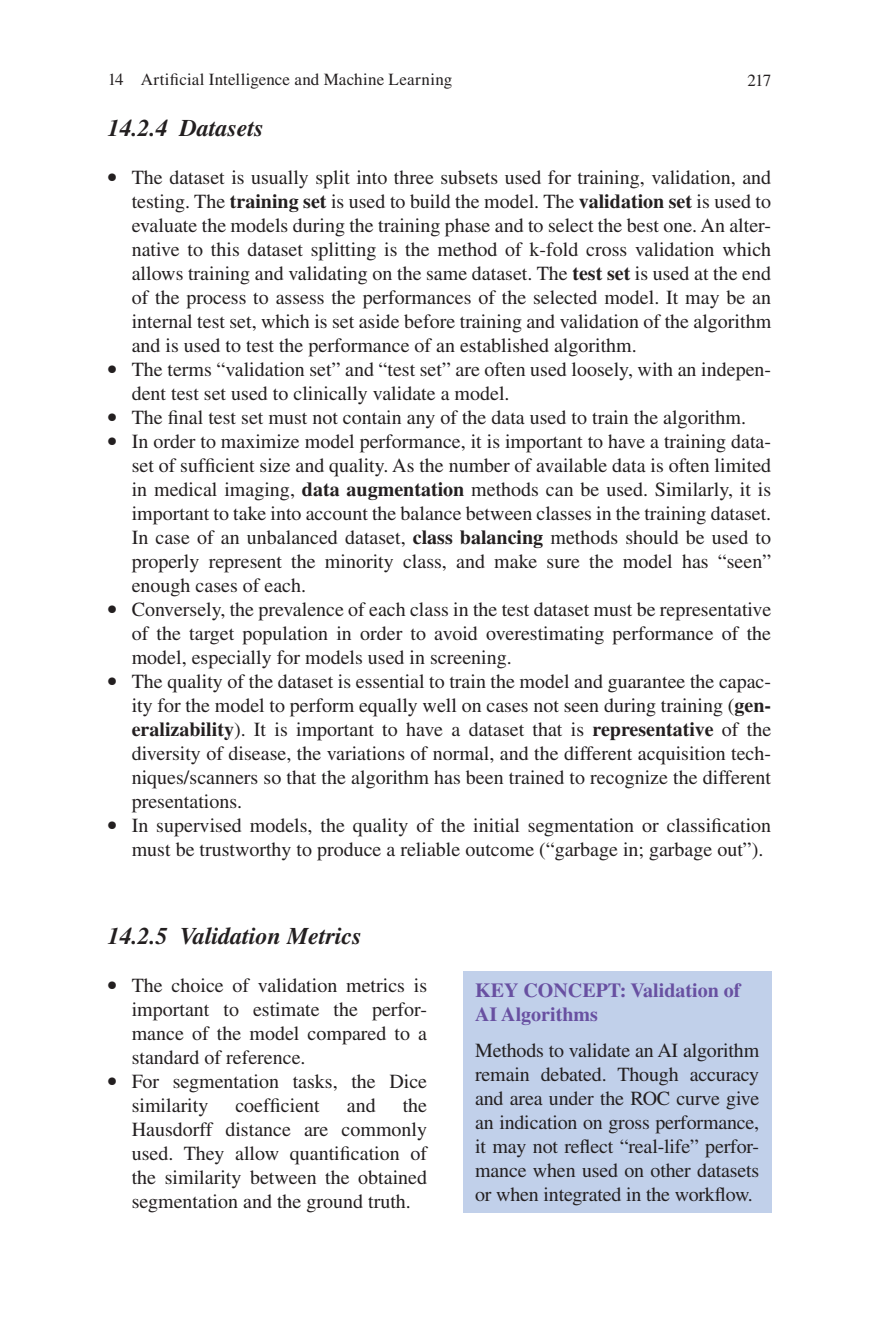
<style>
.page{position:relative;width:879px;height:1333px;background:#fff}
.page>*{position:absolute;margin:0;border:0;box-sizing:border-box;transform-origin:0 0}
.t1{font:italic 700 24px "Times LT Std";color:#231f20}
.t2{font:20px/24px "Times LT Std";color:#231f20;text-align:justify}
.t3{font:700 20px/24px "Times LT Std";color:#6850a1}
.t4{font:17px "Times LT Std Roman 3";letter-spacing:.015em;color:#231f20}
.t5{font:17px "Times LT Std";color:#231f20}
.s1{font-weight:700}
</style>
<div class="page">
<div style="left:463px;top:970px;width:308px;height:242px;background:#c1d0ea"></div>
<p class="t4" style="left:108px;top:70px;width:346px">14 Artificial Intelligence and Machine Learning</p>
<p class="t5" style="left:747px;top:71px;width:25px">217</p>
<p class="t1" style="left:108px;top:113px;width:158px">14.2.4 Datasets</p>
<p class="t2" style="left:132px;top:165px;width:641px;text-indent:-24px">● The dataset is usually split into three subsets used for training, validation, and testing. The <span class="s1">training set</span> is used to build the model. The <span class="s1">validation set</span> is used to evaluate the models during the training phase and to select the best one. An alter&shy;native to this dataset splitting is the method of k-fold cross validation which allows training and validating on the same dataset. The <span class="s1">test set</span> is used at the end of the process to assess the performances of the selected model. It may be an internal test set, which is set aside before training and validation of the algorithm and is used to test the performance of an established algorithm.</p>
<p class="t2" style="left:132px;top:357px;width:641px;text-indent:-24px">● The terms “validation set” and “test set” are often used loosely, with an indepen&shy;dent test set used to clinically validate a model.</p>
<p class="t2" style="left:108px;top:405px;width:640px">● The final test set must not contain any of the data used to train the algorithm.</p>
<p class="t2" style="left:132px;top:429px;width:641px;text-indent:-24px">● In order to maximize model performance, it is important to have a training data&shy;set of sufficient size and quality. As the number of available data is often limited in medical imaging, <span class="s1">data augmentation</span> methods can be used. Similarly, it is important to take into account the balance between classes in the training dataset.<br>In case of an unbalanced dataset, <span class="s1">class balancing</span> methods should be used to properly represent the minority class, and make sure the model has “seen” enough cases of each.</p>
<p class="t2" style="left:132px;top:597px;width:641px;text-indent:-24px">● Conversely, the prevalence of each class in the test dataset must be representative of the target population in order to avoid overestimating performance of the model, especially for models used in screening.</p>
<p class="t2" style="left:132px;top:669px;width:641px;text-indent:-24px">● The quality of the dataset is essential to train the model and guarantee the capac&shy;ity for the model to perform equally well on cases not seen during training (<span class="s1">gen&shy;eralizability</span>). It is important to have a dataset that is <span class="s1">representative</span> of the diversity of disease, the variations of normal, and the different acquisition tech&shy;niques/scanners so that the algorithm has been trained to recognize the different presentations.</p>
<p class="t2" style="left:132px;top:813px;width:641px;text-indent:-24px">● In supervised models, the quality of the initial segmentation or classification must be trustworthy to produce a reliable outcome (“garbage in; garbage out”).</p>
<p class="t1" style="left:108px;top:921px;width:256px">14.2.5 Validation Metrics</p>
<p class="t2" style="left:132px;top:973px;width:297px;text-indent:-24px">● The choice of validation metrics is important to estimate the perfor&shy;mance of the model compared to a standard of reference.</p>
<p class="t2" style="left:132px;top:1069px;width:297px;text-indent:-24px">● For segmentation tasks, the Dice similarity</p>
<p class="t2" style="left:132px;top:1093px;width:297px;text-indent:271px">the Hausdorff distance are commonly used. They allow quantification of the similarity between the obtained segmentation and the ground truth.</p>
<p class="t2" style="left:235px;top:1093px;width:86px">coefficient</p>
<p class="t2" style="left:347px;top:1093px;width:30px">and</p>
<p class="t3" style="left:475px;top:977px;width:267px">KEY CONCEPT: Validation of<br>AI Algorithms</p>
<p class="t2" style="left:475px;top:1037px;width:286px">Methods to validate an AI algorithm remain debated. Though accuracy and area under the ROC curve give an indication on gross performance, it may not reflect “real-life” perfor&shy;mance when used on other datasets or when integrated in the workflow.</p>
</div>
